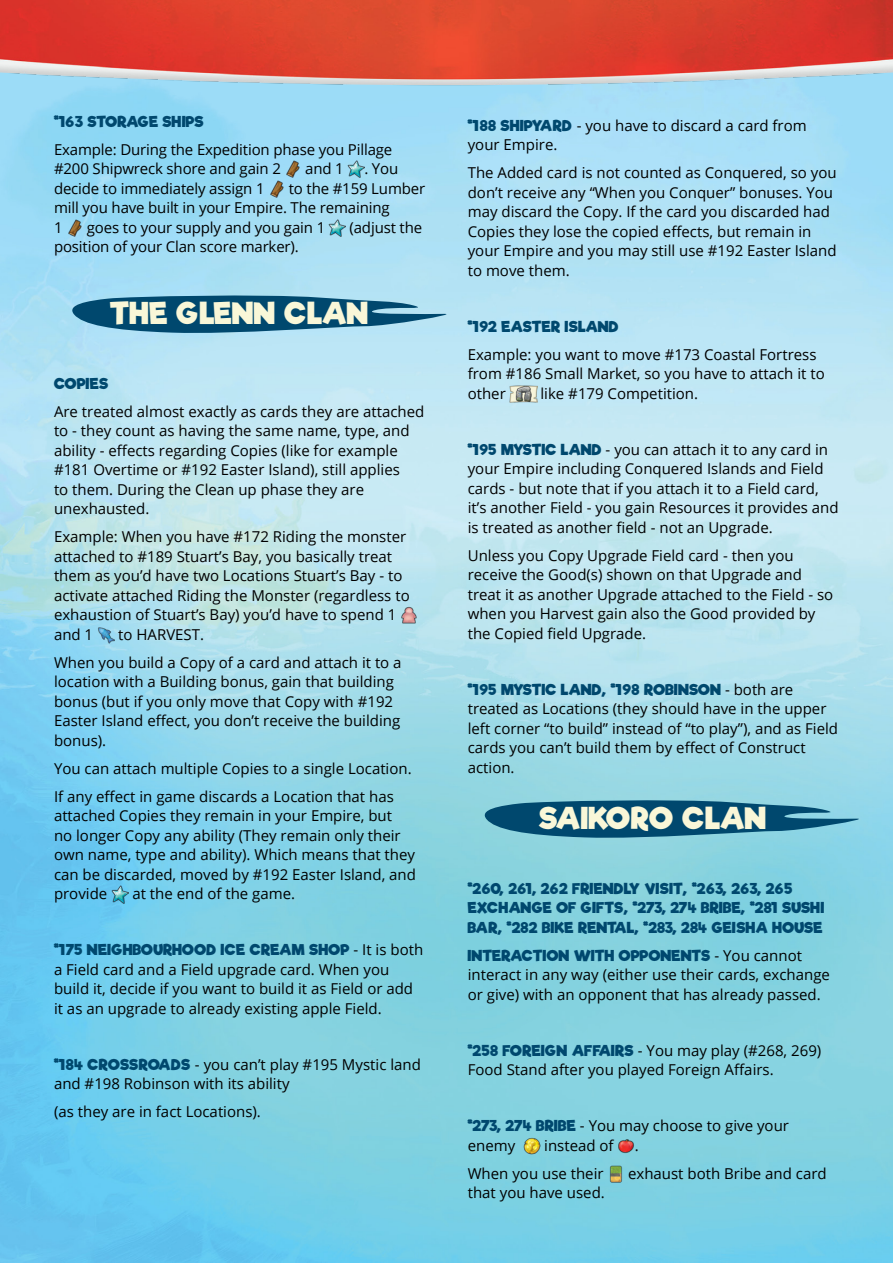
<style>
.page{position:relative;width:893px;height:1263px;background:#fff}
.page>*{position:absolute;margin:0;border:0;box-sizing:border-box;transform-origin:0 0}
.t1{font:30px "Riffic";color:#f9f7d8}
.Styl_akapitowy_1base{font:15px/19.5px "Open Sans";color:#000}
.Nazwa_karty{font:15px/19.5px "Open Sans";color:#000}
.Nazwa_karty-2{font:15px/19.5px "Riffic";color:#00486e}
.Styl_akapitowy_1base-2{font:15px "Riffic";color:#00486e}
.s1{font-family:"Riffic";color:#00486e}
</style>
<div class="page">
<img style="left:0;top:150px;width:893px;height:1113px">
<img style="left:0;top:0;width:893px;height:150px">
<svg style="left:66px;top:294px;width:394px;height:41px;background:#407f9e"></svg>
<img style="left:284px;top:161px;width:18px;height:17px">
<img style="left:347px;top:161px;width:18px;height:17px">
<img style="left:268px;top:180px;width:17px;height:17px">
<img style="left:66px;top:219px;width:17px;height:17px">
<img style="left:329px;top:219px;width:17px;height:17px">
<img style="left:400px;top:607px;width:17px;height:17px">
<img style="left:97px;top:626px;width:17px;height:17px">
<img style="left:111px;top:886px;width:17px;height:17px">
<img style="left:510px;top:386px;width:27px;height:17px">
<svg style="left:478px;top:798px;width:395px;height:41px;background:#337a98"></svg>
<img style="left:523px;top:1137px;width:17px;height:18px">
<img style="left:618px;top:1137px;width:17px;height:18px">
<img style="left:607px;top:1165px;width:18px;height:18px">
<p class="Styl_akapitowy_1base-2" style="left:54px;top:112px;width:151px">#163 STORAGE SHIPS</p>
<p class="Styl_akapitowy_1base" style="left:54px;top:139px;width:340px">Example: During the Expedition phase you Pillage #200 Shipwreck shore and gain 2</p>
<p class="Styl_akapitowy_1base" style="left:305px;top:158px;width:40px">and 1</p>
<p class="Styl_akapitowy_1base" style="left:364px;top:158px;width:35px">. You</p>
<p class="Styl_akapitowy_1base" style="left:54px;top:178px;width:212px">decide to immediately assign 1</p>
<p class="Styl_akapitowy_1base" style="left:54px;top:178px;width:373px;text-indent:235px">to the #159 Lumber mill you have built in your Empire. The remaining<br>1</p>
<p class="Styl_akapitowy_1base" style="left:87px;top:217px;width:240px">goes to your supply and you gain 1</p>
<p class="Styl_akapitowy_1base" style="left:349px;top:217px;width:74px">(adjust the</p>
<p class="Styl_akapitowy_1base" style="left:54px;top:236px;width:246px">position of your Clan score marker).</p>
<p class="t1" style="left:110px;top:295px;width:260px">THE GLENN CLAN</p>
<p class="Styl_akapitowy_1base-2" style="left:54px;top:374px;width:56px">COPIES</p>
<p class="Styl_akapitowy_1base" style="left:54px;top:401px;width:372px">Are treated almost exactly as cards they are attached to - they count as having the same name, type, and ability - effects regarding Copies (like for example #181 Overtime or #192 Easter Island), still applies<br>to them. During the Clean up phase they are unexhausted.</p>
<p class="Styl_akapitowy_1base" style="left:54px;top:526px;width:357px">Example: When you have #172 Riding the monster attached to #189 Stuart’s Bay, you basically treat them as you’d have two Locations Stuart’s Bay - to activate attached Riding the Monster (regardless to exhaustion of Stuart’s Bay) you’d have to spend 1 and 1</p>
<p class="Styl_akapitowy_1base" style="left:118px;top:624px;width:87px">to HARVEST.</p>
<p class="Styl_akapitowy_1base" style="left:54px;top:652px;width:349px">When you build a Copy of a card and attach it to a location with a Building bonus, gain that building bonus (but if you only move that Copy with #192<br>Easter Island effect, you don’t receive the building bonus).</p>
<p class="Styl_akapitowy_1base" style="left:54px;top:758px;width:359px">You can attach multiple Copies to a single Location.</p>
<p class="Styl_akapitowy_1base" style="left:54px;top:786px;width:364px">If any effect in game discards a Location that has attached Copies they remain in your Empire, but<br>no longer Copy any ability (They remain only their own name, type and ability). Which means that they can be discarded, moved by #192 Easter Island, and provide</p>
<p class="Styl_akapitowy_1base" style="left:132px;top:883px;width:164px">at the end of the game.</p>
<p class="Styl_akapitowy_1base" style="left:54px;top:939px;width:371px"><span class="s1">#175 NEIGHBOURHOOD ICE CREAM SHOP</span> - It is both a Field card and a Field upgrade card. When you build it, decide if you want to build it as Field or add it as an upgrade to already existing apple Field.</p>
<p class="Styl_akapitowy_1base" style="left:54px;top:1054px;width:368px"><span class="s1">#184 CROSSROADS</span> - you can’t play #195 Mystic land and #198 Robinson with its ability</p>
<p class="Styl_akapitowy_1base" style="left:54px;top:1101px;width:208px">(as they are in fact Locations).</p>
<p class="Styl_akapitowy_1base" style="left:468px;top:115px;width:340px"><span class="s1">#188 SHIPYARD</span> - you have to discard a card from your Empire.</p>
<p class="Styl_akapitowy_1base" style="left:468px;top:163px;width:370px">The Added card is not counted as Conquered, so you don’t receive any “When you Conquer” bonuses. You may discard the Copy. If the card you discarded had Copies they lose the copied effects, but remain in your Empire and you may still use #192 Easter Island to move them.</p>
<p class="Styl_akapitowy_1base-2" style="left:468px;top:317px;width:152px">#192 EASTER ISLAND</p>
<p class="Styl_akapitowy_1base" style="left:468px;top:344px;width:358px">Example: you want to move #173 Coastal Fortress from #186 Small Market, so you have to attach it to other</p>
<p class="Styl_akapitowy_1base" style="left:540px;top:383px;width:159px">like #179 Competition.</p>
<p class="Styl_akapitowy_1base" style="left:468px;top:439px;width:372px"><span class="s1">#195 MYSTIC LAND</span> - you can attach it to any card in your Empire including Conquered Islands and Field cards - but note that if you attach it to a Field card, it’s another Field - you gain Resources it provides and is treated as another field - not an Upgrade.</p>
<p class="Styl_akapitowy_1base" style="left:468px;top:545px;width:367px">Unless you Copy Upgrade Field card - then you receive the Good(s) shown on that Upgrade and treat it as another Upgrade attached to the Field - so when you Harvest gain also the Good provided by the Copied field Upgrade.</p>
<p class="Styl_akapitowy_1base" style="left:468px;top:679px;width:372px"><span class="s1">#195 MYSTIC LAND, #198 ROBINSON</span> - both are treated as Locations (they should have in the upper left corner “to build” instead of “to play”), and as Field cards you can’t build them by effect of Construct action.</p>
<p class="t1" style="left:540px;top:800px;width:228px">SAIKORO CLAN</p>
<p class="Nazwa_karty-2" style="left:468px;top:879px;width:358px">#260, 261, 262 FRIENDLY VISIT, #263, 263, 265<br>EXCHANGE OF GIFTS, #273, 274 BRIBE, #281 SUSHI<br>BAR, #282 BIKE RENTAL, #283, 284 GEISHA HOUSE</p>
<p class="Nazwa_karty" style="left:468px;top:945px;width:364px"><span class="s1">INTERACTION WITH OPPONENTS</span> - You cannot interact in any way (either use their cards, exchange or give) with an opponent that has already passed.</p>
<p class="Styl_akapitowy_1base" style="left:468px;top:1040px;width:355px"><span class="s1">#258 FOREIGN AFFAIRS</span> - You may play (#268, 269)<br>Food Stand after you played Foreign Affairs.</p>
<p class="Styl_akapitowy_1base" style="left:468px;top:1116px;width:323px"><span class="s1">#273, 274 BRIBE</span> - You may choose to give your enemy</p>
<p class="Styl_akapitowy_1base" style="left:544px;top:1135px;width:71px">instead of</p>
<p class="Styl_akapitowy_1base" style="left:635px;top:1135px;width:5px">.</p>
<p class="Styl_akapitowy_1base" style="left:468px;top:1163px;width:137px">When you use their</p>
<p class="Styl_akapitowy_1base" style="left:628px;top:1163px;width:200px">exhaust both Bribe and card</p>
<p class="Styl_akapitowy_1base" style="left:468px;top:1183px;width:139px">that you have used.</p>
</div>
